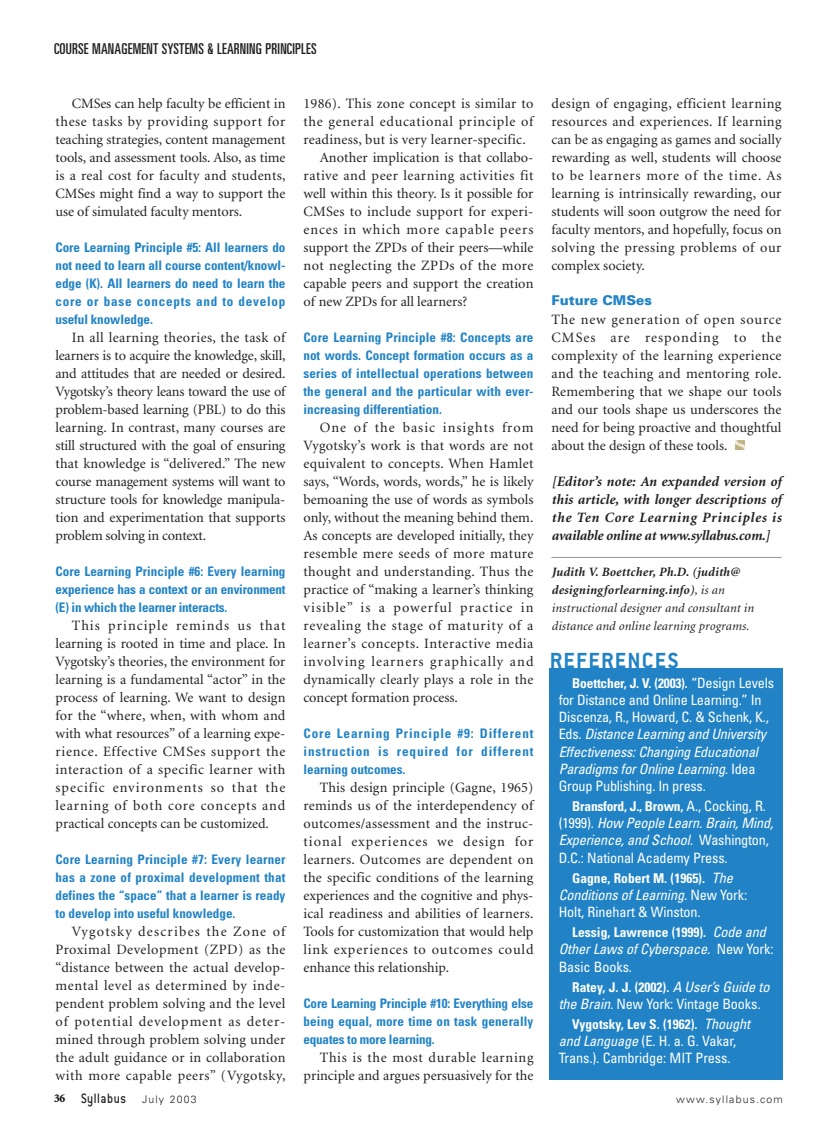
<style>
.page{position:relative;width:837px;height:1134px;background:#fff}
.page>*{position:absolute;margin:0;border:0;box-sizing:border-box;transform-origin:0 0}
.t1{font:700 24px "Conduit ITC";letter-spacing:.05em;color:#2183c6}
.t2{font:ultra-condensed 15px "Univers";letter-spacing:.015em;color:#231f20}
.t3{font:500 15px "Conduit ITC";letter-spacing:.05em;color:#231f20;scale:.85 1}
.t4{font:14.25px/18px "Minion";letter-spacing:.005em;color:#231f20;text-align:justify}
.t5{font:condensed 14.25px/17.2px "Univers";letter-spacing:-.02em;color:#fff}
.t6{font:italic 700 14.25px/18px "Minion";letter-spacing:-.015em;color:#231f20;text-align:justify}
.t7{font:italic condensed 14.25px/17.2px "Univers";letter-spacing:-.015em;color:#fff}
.t8{font:14.25px "Minion";letter-spacing:.04em;color:#231f20}
.t9{font:14.25px "Minion";letter-spacing:.045em;color:#231f20}
.t10{font:14.25px "Minion";letter-spacing:.03em;color:#231f20}
.t11{font:14.25px "Minion";letter-spacing:.07em;color:#231f20}
.t12{font:700 condensed 13.5px "Univers";color:#fff}
.t13{font:700 condensed 13.5px "Univers";letter-spacing:-.02em;color:#fff}
.t14{font:900 13.5px "Univers";color:#2183c6}
.t15{font:700 condensed 13.2px/18px "Univers";color:#2183c6;text-align:justify}
.t16{font:italic 12.75px/18px "Minion";letter-spacing:.015em;color:#231f20}
.t17{font:300 10.5px "Univers";letter-spacing:.11em;color:#231f20}
.s1{font-weight:700}
.s2{font-weight:400;font-size:14.25px}
.s3{font-style:italic}
.s4{font-style:normal}
.s5{font-weight:400;font-style:italic;font-size:14.25px}
.s6{font-family:"Minion";font-weight:900;font-size:12px}
.s7{font-family:"Univers";font-weight:300;font-size:10.5px}
</style>
<div class="page">
<hr style="left:552px;top:557px;width:230px;height:1px;background:#939598">
<svg style="left:735px;top:441px;width:9px;height:9px"></svg>
<div style="left:550px;top:668px;width:233px;height:412px;background:#2183c6"></div>
<p class="t2" style="left:54px;top:43px;width:264px">COURSE MANAGEMENT SYSTEMS &amp; LEARNING PRINCIPLES</p>
<p class="t4" style="left:56px;top:96px;width:232px;text-indent:16px">CMSes can help faculty be efficient in these tasks by providing support for teaching strategies, content management tools, and assessment tools. Also, as time is a real cost for faculty and students, CMSes might find a way to support the use of simulated faculty mentors.</p>
<p class="t15" style="left:56px;top:240px;width:232px">Core Learning Principle #5: All learners do not need to learn all course content/knowl&shy;edge (K). All learners do need to learn the core or base concepts and to develop useful knowledge.</p>
<p class="t4" style="left:56px;top:330px;width:232px;text-indent:16px">In all learning theories, the task of learners is to acquire the knowledge, skill, and attitudes that are needed or desired.<br>Vygotsky’s theory leans toward the use of problem-based learning (PBL) to do this learning. In contrast, many courses are still structured with the goal of ensuring that knowledge is “delivered.” The new course management systems will want to structure tools for knowledge manipula&shy;tion and experimentation that supports problem solving in context.</p>
<p class="t15" style="left:56px;top:564px;width:232px">Core Learning Principle #6: Every learning experience has a context or an environment (E) in which the learner interacts.</p>
<p class="t4" style="left:56px;top:618px;width:232px;text-indent:16px">This principle reminds us that learning is rooted in time and place. In Vygotsky’s theories, the environment for learning is a fundamental “actor” in the process of learning. We want to design for the “where, when, with whom and with what resources” of a learning expe&shy;rience. Effective CMSes support the interaction of a specific learner with specific environments so that the learning of both core concepts and practical concepts can be customized.</p>
<p class="t15" style="left:56px;top:852px;width:232px">Core Learning Principle #7: Every learner has a zone of proximal development that defines the “space” that a learner is ready to develop into useful knowledge.</p>
<p class="t4" style="left:55px;top:924px;width:232px;text-indent:16px">Vygotsky describes the Zone of Proximal Development (ZPD) as the “distance between the actual develop&shy;mental level as determined by inde&shy;pendent problem solving and the level of potential development as deter&shy;mined through problem solving under the adult guidance or in collaboration with more capable peers” (Vygotsky,</p>
<p class="t4" style="left:303px;top:96px;width:231px">1986). This zone concept is similar to</p>
<p class="t9" style="left:303px;top:116px;width:231px">the general educational principle of</p>
<p class="t4" style="left:303px;top:132px;width:224px">readiness, but is very learner-specific.</p>
<p class="t4" style="left:320px;top:150px;width:215px">Another implication is that collabo-</p>
<p class="t8" style="left:303px;top:170px;width:232px">rative and peer learning activities fit</p>
<p class="t4" style="left:303px;top:186px;width:231px">well within this theory. Is it possible for</p>
<p class="t4" style="left:303px;top:204px;width:231px">CMSes to include support for experi-</p>
<p class="t11" style="left:303px;top:224px;width:232px">ences in which more capable peers</p>
<p class="t4" style="left:303px;top:240px;width:231px">support the ZPDs of their peers—while</p>
<p class="t10" style="left:303px;top:260px;width:231px">not neglecting the ZPDs of the more</p>
<p class="t4" style="left:303px;top:276px;width:231px">capable peers and support the creation</p>
<p class="t4" style="left:303px;top:294px;width:165px">of new ZPDs for all learners?</p>
<p class="t15" style="left:303px;top:330px;width:232px">Core Learning Principle #8: Concepts are not words. Concept formation occurs as a series of intellectual operations between the general and the particular with ever&shy;increasing differentiation.</p>
<p class="t4" style="left:304px;top:420px;width:232px;text-indent:16px">One of the basic insights from Vygotsky’s work is that words are not equivalent to concepts. When Hamlet says, “Words, words, words,” he is likely bemoaning the use of words as symbols only, without the meaning behind them.<br>As concepts are developed initially, they resemble mere seeds of more mature thought and understanding. Thus the practice of “making a learner’s thinking visible” is a powerful practice in revealing the stage of maturity of a learner’s concepts. Interactive media involving learners graphically and dynamically clearly plays a role in the concept formation process.</p>
<p class="t15" style="left:303px;top:726px;width:232px">Core Learning Principle #9: Different instruction is required for different learning outcomes.</p>
<p class="t4" style="left:304px;top:780px;width:232px;text-indent:16px">This design principle (Gagne, 1965) reminds us of the interdependency of outcomes/assessment and the instruc&shy;tional experiences we design for learners. Outcomes are dependent on the specific conditions of the learning experiences and the cognitive and phys&shy;ical readiness and abilities of learners.<br>Tools for customization that would help link experiences to outcomes could enhance this relationship.</p>
<p class="t15" style="left:303px;top:996px;width:231px">Core Learning Principle #10: Everything else being equal, more time on task generally equates to more learning.</p>
<p class="t4" style="left:304px;top:1050px;width:231px;text-align:right">This is the most durable learning principle and argues persuasively for the</p>
<p class="t4" style="left:552px;top:96px;width:232px">design of engaging, efficient learning resources and experiences. If learning can be as engaging as games and socially rewarding as well, students will choose to be learners more of the time. As learning is intrinsically rewarding, our students will soon outgrow the need for faculty mentors, and hopefully, focus on solving the pressing problems of our complex society.</p>
<p class="t14" style="left:552px;top:295px;width:102px">Future CMSes</p>
<p class="t4" style="left:552px;top:312px;width:232px">The new generation of open source CMSes are responding to the complexity of the learning experience and the teaching and mentoring role.<br>Remembering that we shape our tools and our tools shape us underscores the need for being proactive and thoughtful about the design of these tools.</p>
<p class="t6" style="left:552px;top:474px;width:232px">[Editor’s note: An expanded version of this article, with longer descriptions of the Ten Core Learning Principles is available online at www.syllabus.com.]</p>
<p class="t16" style="left:551px;top:564px;width:204px"><span class="s1">Judith V. Boettcher, Ph.D. (judith@ designingforlearning.info)</span>, is an instructional designer and consultant in distance and online learning programs.</p>
<h1 class="t1" style="left:550px;top:646px;width:130px">REFERENCES</h1>
<p class="t12" style="left:572px;top:678px;width:203px">Boettcher, J. V. (2003). <span class="s2">“Design Levels</span></p>
<p class="t5" style="left:559px;top:692px;width:212px">for Distance and Online Learning.” In Discenza, R., Howard, C. &amp; Schenk, K., Eds. <span class="s3">Distance Learning and University Effectiveness: Changing Educational Paradigms for Online Learning.</span> Idea Group Publishing. In press.</p>
<p class="t13" style="left:572px;top:801px;width:195px">Bransford, J., Brown, <span class="s2">A., Cocking, R.</span></p>
<p class="t7" style="left:559px;top:816px;width:216px"><span class="s4">(1999).</span> How People Learn. Brain, Mind,<br>Experience, and School. <span class="s4">Washington,<br>D.C.: National Academy Press.</span></p>
<p class="t12" style="left:572px;top:873px;width:162px">Gagne, Robert M. (1965). <span class="s5">The</span></p>
<p class="t5" style="left:559px;top:888px;width:190px"><span class="s3">Conditions of Learning.</span> New York:<br>Holt, Rinehart &amp; Winston.</p>
<p class="t12" style="left:572px;top:927px;width:195px">Lessig, Lawrence (1999). <span class="s5">Code and</span></p>
<p class="t7" style="left:559px;top:942px;width:216px">Other Laws of Cyberspace. <span class="s4">New York:<br>Basic Books.</span></p>
<p class="t12" style="left:572px;top:982px;width:199px">Ratey, J. J. (2002). <span class="s5">A User’s Guide to</span></p>
<p class="t5" style="left:559px;top:996px;width:203px"><span class="s3">the Brain.</span> New York: Vintage Books.</p>
<p class="t12" style="left:572px;top:1019px;width:179px">Vygotsky, Lev S. (1962). <span class="s5">Thought</span></p>
<p class="t5" style="left:559px;top:1034px;width:179px"><span class="s3">and Language</span> (E. H. a. G. Vakar,<br>Trans.). Cambridge: MIT Press.</p>
<p class="t3" style="left:54px;top:1089px;width:169px"><span class="s6">36</span> Syllabus <span class="s7">July 2003</span></p>
<p class="t17" style="left:676px;top:1095px;width:108px">www.syllabus.com</p>
</div>
